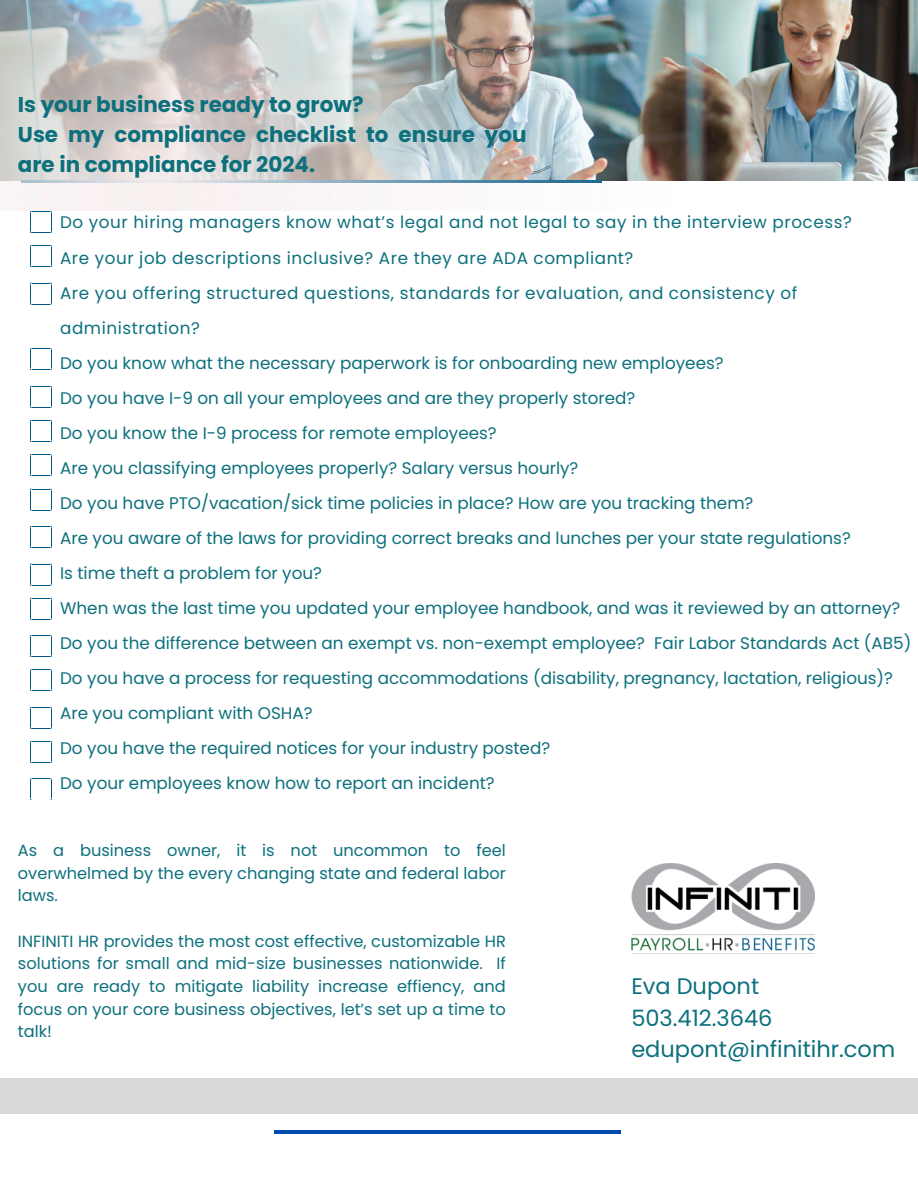
<style>
.page{position:relative;width:918px;height:1188px;background:#fff}
.page>*{position:absolute;margin:0;border:0;box-sizing:border-box;transform-origin:0 0}
.t1{font:22.5px/31.5px "Poppins";color:#0d707d}
.t2{font:700 21.45px/30px "Poppins";color:#0d707d}
.t3{font:16.8px "Poppins";color:#0d707d}
.t4{font:16.8px/35.1px "Poppins";letter-spacing:.035em;color:#0d707d}
.t5{font:16.2px/22.6px "Poppins";color:#0d707d;text-align:justify}
</style>
<div class="page">
<img style="left:723px;top:0;width:195px;height:180px">
<img style="left:631px;top:863px;width:184px;height:88px">
<div style="left:0;top:1079px;width:918px;height:35px;background:#d9d9d9"></div>
<hr style="left:274px;top:1130px;width:347px;height:3px;background:#004aad">
<svg style="left:30px;top:211px;width:22px;height:22px"></svg>
<svg style="left:30px;top:245px;width:22px;height:22px"></svg>
<svg style="left:30px;top:283px;width:22px;height:22px"></svg>
<svg style="left:30px;top:348px;width:22px;height:22px"></svg>
<svg style="left:30px;top:386px;width:22px;height:22px"></svg>
<svg style="left:30px;top:420px;width:22px;height:22px"></svg>
<svg style="left:30px;top:454px;width:22px;height:22px"></svg>
<svg style="left:30px;top:489px;width:22px;height:22px"></svg>
<svg style="left:30px;top:526px;width:22px;height:22px"></svg>
<svg style="left:30px;top:564px;width:22px;height:22px"></svg>
<svg style="left:30px;top:598px;width:22px;height:22px"></svg>
<svg style="left:30px;top:635px;width:22px;height:22px"></svg>
<svg style="left:30px;top:669px;width:22px;height:22px"></svg>
<svg style="left:30px;top:707px;width:22px;height:22px"></svg>
<svg style="left:30px;top:741px;width:22px;height:22px"></svg>
<svg style="left:30px;top:779px;width:22px;height:21px"></svg>
<img style="left:0;top:0;width:723px;height:211px">
<p class="t2" style="left:18px;top:90px;width:510px">Is your business ready to grow?<br>Use my compliance checklist to ensure you are in compliance for 2024.</p>
<p class="t4" style="left:60px;top:205px;width:793px">Do your hiring managers know what’s legal and not legal to say in the interview process?</p>
<h1 class="t4" style="left:60px;top:240px;width:575px">Are your job descriptions inclusive? Are they are ADA compliant?</h1>
<p class="t4" style="left:60px;top:275px;width:739px">Are you offering structured questions, standards for evaluation, and consistency of administration?</p>
<p class="t3" style="left:60px;top:351px;width:665px">Do you know what the necessary paperwork is for onboarding new employees?</p>
<p class="t3" style="left:60px;top:386px;width:577px">Do you have I-9 on all your employees and are they properly stored?</p>
<p class="t3" style="left:60px;top:421px;width:438px">Do you know the I-9 process for remote employees?</p>
<p class="t3" style="left:60px;top:456px;width:520px">Are you classifying employees properly? Salary versus hourly?</p>
<p class="t3" style="left:60px;top:491px;width:695px">Do you have PTO/vacation/sick time policies in place? How are you tracking them?</p>
<p class="t3" style="left:60px;top:526px;width:792px">Are you aware of the laws for providing correct breaks and lunches per your state regulations?</p>
<p class="t3" style="left:60px;top:561px;width:263px">Is time theft a problem for you?</p>
<p class="t3" style="left:60px;top:597px;width:842px">When was the last time you updated your employee handbook, and was it reviewed by an attorney?</p>
<p class="t3" style="left:60px;top:632px;width:853px">Do you the difference between an exempt vs. non-exempt employee? Fair Labor Standards Act (AB5)</p>
<p class="t3" style="left:60px;top:667px;width:834px">Do you have a process for requesting accommodations (disability, pregnancy, lactation, religious)?</p>
<p class="t3" style="left:60px;top:702px;width:254px">Are you compliant with OSHA?</p>
<p class="t3" style="left:60px;top:737px;width:492px">Do you have the required notices for your industry posted?</p>
<p class="t3" style="left:60px;top:772px;width:436px">Do your employees know how to report an incident?</p>
<p class="t5" style="left:18px;top:839px;width:489px">As a business owner, it is not uncommon to feel overwhelmed by the every changing state and federal labor laws.</p>
<p class="t5" style="left:18px;top:930px;width:489px">INFINITI HR provides the most cost effective, customizable HR solutions for small and mid-size businesses nationwide. If you are ready to mitigate liability increase effiency, and focus on your core business objectives, let’s set up a time to talk!</p>
<p class="t1" style="left:631px;top:971px;width:265px">Eva Dupont<br>503.412.3646 edupont@infinitihr.com</p>
</div>
